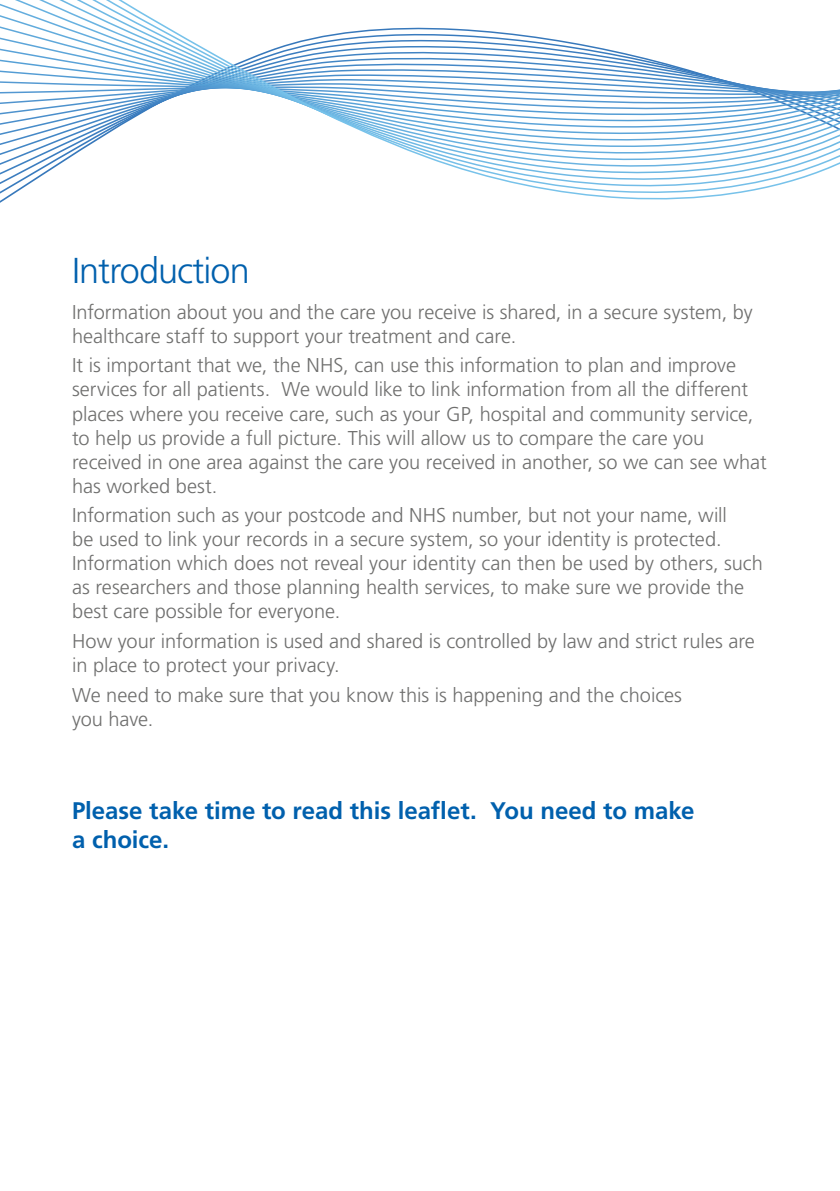
<style>
.page{position:relative;width:840px;height:1191px;background:#fff}
.page>*{position:absolute;margin:0;border:0;box-sizing:border-box;transform-origin:0 0}
.t1{font:300 36px "Frutiger";letter-spacing:-.025em;color:#0060ad}
.t2{font:700 24px/28.8px "Frutiger";letter-spacing:-.005em;color:#0060ad}
.main_text{font:300 20px/24px "Frutiger";color:#6f6f6e}
</style>
<div class="page">
<svg style="left:0;top:0;width:839px;height:203px"></svg>
<p class="t1" style="left:72px;top:251px;width:179px">Introduction</p>
<h4 class="main_text" style="left:72px;top:300px;width:681px">Information about you and the care you receive is shared, in a secure system, by healthcare staff to support your treatment and care.</h4>
<h4 class="main_text" style="left:72px;top:353px;width:695px">It is important that we, the NHS, can use this information to plan and improve services for all patients. We would like to link information from all the different places where you receive care, such as your GP, hospital and community service, to help us provide a full picture. This will allow us to compare the care you received in one area against the care you received in another, so we can see what has worked best.</h4>
<h4 class="main_text" style="left:72px;top:503px;width:692px">Information such as your postcode and NHS number, but not your name, will<br>be used to link your records in a secure system, so your identity is protected.<br>Information which does not reveal your identity can then be used by others, such as researchers and those planning health services, to make sure we provide the best care possible for everyone.</h4>
<h4 class="main_text" style="left:72px;top:629px;width:684px">How your information is used and shared is controlled by law and strict rules are in place to protect your privacy.</h4>
<h4 class="main_text" style="left:72px;top:682px;width:611px">We need to make sure that you know this is happening and the choices you have.</h4>
<p class="t2" style="left:72px;top:796px;width:623px">Please take time to read this leaflet. You need to make a choice.</p>
</div>
